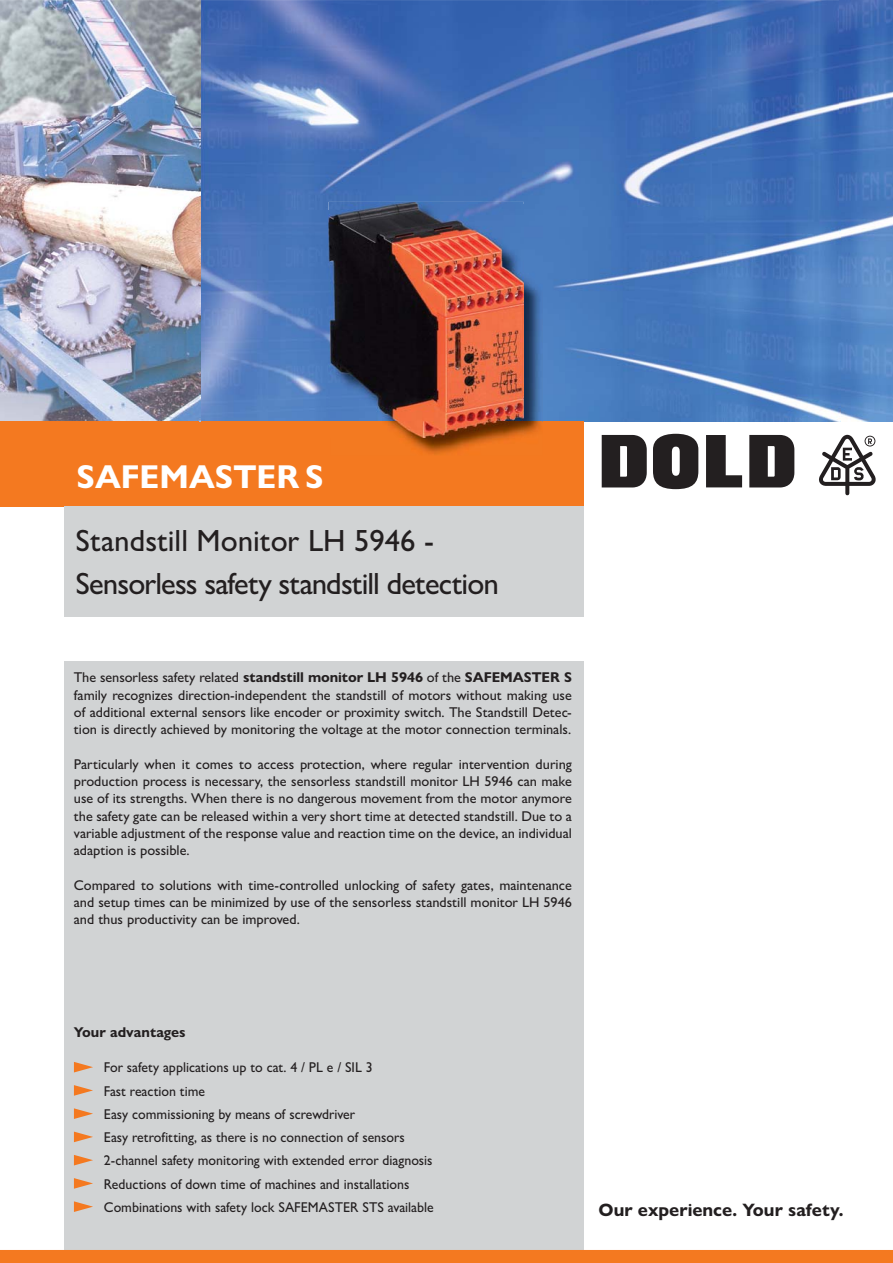
<style>
.page{position:relative;width:893px;height:1263px;background:#fff}
.page>*{position:absolute;margin:0;border:0;box-sizing:border-box;transform-origin:0 0}
.t1{font:700 33.3px "Gill Sans Nova";color:#fff}
.t2{font:500 30.75px/43.5px "Gill Sans Nova";letter-spacing:-.03em;color:#231f20}
.t3{font:700 18px "Gill Sans Nova";color:#231f20}
.t4{font:500 14.25px/17.2px "Gill Sans Nova";color:#231f20;text-align:justify}
.t5{font:700 14.25px "Gill Sans Nova";color:#231f20}
.s1{font-weight:700}
</style>
<div class="page">
<img style="left:201px;top:0;width:638px;height:210px">
<img style="left:839px;top:0;width:54px;height:421px">
<img style="left:201px;top:210px;width:127px;height:211px">
<img style="left:543px;top:210px;width:297px;height:211px">
<div style="left:64px;top:661px;width:519px;height:602px;background:#d1d3d4"></div>
<div style="left:0;top:421px;width:583px;height:85px;background:#f47920"></div>
<div style="left:0;top:1250px;width:893px;height:13px;background:#f47920"></div>
<div style="left:64px;top:506px;width:519px;height:111px;background:#d1d3d4"></div>
<svg style="left:706px;top:435px;width:36px;height:52px"></svg>
<svg style="left:653px;top:434px;width:45px;height:55px"></svg>
<svg style="left:749px;top:435px;width:45px;height:52px;background:#3e3b3c"></svg>
<svg style="left:602px;top:435px;width:45px;height:52px;background:#3f3b3c"></svg>
<svg style="left:819px;top:435px;width:56px;height:60px"></svg>
<img style="left:404px;top:204px;width:139px;height:251px">
<img style="left:328px;top:202px;width:196px;height:219px">
<img style="left:387px;top:421px;width:137px;height:16px">
<img style="left:0;top:0;width:201px;height:421px">
<svg style="left:74px;top:1062px;width:19px;height:10px"></svg>
<svg style="left:74px;top:1085px;width:19px;height:11px"></svg>
<svg style="left:74px;top:1108px;width:19px;height:11px"></svg>
<svg style="left:74px;top:1132px;width:19px;height:10px"></svg>
<svg style="left:74px;top:1155px;width:19px;height:10px"></svg>
<svg style="left:74px;top:1178px;width:19px;height:11px"></svg>
<svg style="left:74px;top:1201px;width:19px;height:11px"></svg>
<h1 class="t1" style="left:76px;top:465px;width:249px">SAFEMASTER S</h1>
<h2 class="t2" style="left:75px;top:522px;width:425px">Standstill Monitor LH 5946 -<br>Sensorless safety standstill detection</h2>
<p class="t4" style="left:74px;top:671px;width:499px">The sensorless safety related <span class="s1">standstill monitor LH 5946</span> of the <span class="s1">SAFEMASTER S </span>family recognizes direction-independent the standstill of motors without making use of additional external sensors like encoder or proximity switch. The Standstill Detec&shy;tion is directly achieved by monitoring the voltage at the motor connection terminals.</p>
<p class="t4" style="left:74px;top:757px;width:499px">Particularly when it comes to access protection, where regular intervention during production process is necessary, the sensorless standstill monitor LH 5946 can make use of its strengths. When there is no dangerous movement from the motor anymore the safety gate can be released within a very short time at detected standstill. Due to a variable adjustment of the response value and reaction time on the device, an individual adaption is possible.</p>
<p class="t4" style="left:74px;top:878px;width:499px">Compared to solutions with time-controlled unlocking of safety gates, maintenance and setup times can be minimized by use of the sensorless standstill monitor LH 5946 and thus productivity can be improved.</p>
<p class="t5" style="left:74px;top:1027px;width:113px">Your advantages</p>
<p class="t4" style="left:104px;top:1058px;width:331px;line-height:23.2px;text-align:left">For safety applications up to cat. 4 / PL e / SIL 3<br>Fast reaction time<br>Easy commissioning by means of screwdriver<br>Easy retro-tting, as there is no connection of sensors 2-channel safety monitoring with extended error diagnosis Reductions of down time of machines and installations Combinations with safety lock SAFEMASTER STS available</p>
<p class="t3" style="left:598px;top:1204px;width:246px">Our experience. Your safety.</p>
</div>
